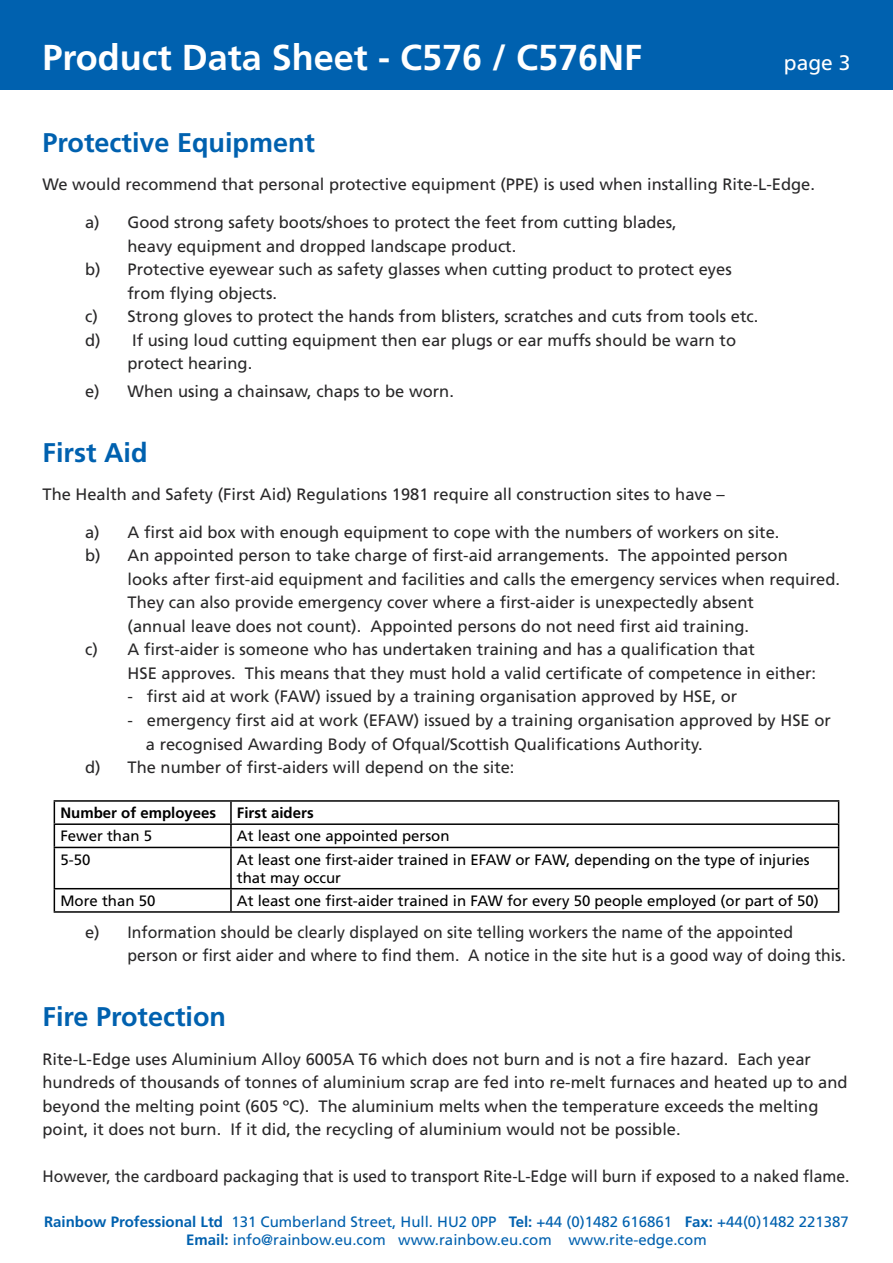
<style>
.page{position:relative;width:893px;height:1263px;background:#fff}
.page>*{position:absolute;margin:0;border:0;box-sizing:border-box;transform-origin:0 0}
.t1{font:700 36px "Frutiger LT Std";color:#fff}
.t2{font:700 27px "Frutiger LT Std";color:#0061af}
.t3{font:21px "Frutiger LT Std";color:#fff}
.t4{font:16.5px/23.5px "Frutiger LT Std";color:#292829}
.t5{font:16.5px "Frutiger LT Std";color:#292829;scale:.95 1}
.t6{font:15px/18px "Frutiger LT Std";color:#000}
.t7{font:15px/18px "Frutiger LT Std";color:#0061af;text-align:center}
.t8{font:700 15px "Frutiger LT Std";color:#000}
.s1{font-weight:700}
</style>
<div class="page">
<div style="left:0;top:0;width:893px;height:89px;background:#0061af"></div>
<hr style="left:54px;top:800px;width:177px;height:2px;background:#000">
<hr style="left:231px;top:800px;width:608px;height:2px;background:#000">
<hr style="left:230px;top:802px;width:2px;height:21px;background:#000">
<hr style="left:54px;top:823px;width:177px;height:2px;background:#000">
<svg style="left:54px;top:802px;width:1px;height:45px"></svg>
<hr style="left:231px;top:823px;width:608px;height:2px;background:#000">
<hr style="left:230px;top:825px;width:2px;height:22px;background:#000">
<svg style="left:838px;top:802px;width:1px;height:45px"></svg>
<hr style="left:54px;top:847px;width:177px;height:1px;background:#000">
<hr style="left:54px;top:848px;width:1px;height:40px;background:#000">
<hr style="left:231px;top:847px;width:608px;height:1px;background:#000">
<hr style="left:230px;top:848px;width:2px;height:40px;background:#000">
<hr style="left:838px;top:848px;width:1px;height:40px;background:#000">
<hr style="left:54px;top:888px;width:177px;height:1px;background:#000">
<svg style="left:54px;top:889px;width:1px;height:22px"></svg>
<hr style="left:231px;top:888px;width:608px;height:1px;background:#000">
<hr style="left:230px;top:889px;width:2px;height:22px;background:#000">
<svg style="left:838px;top:889px;width:1px;height:22px"></svg>
<hr style="left:54px;top:911px;width:177px;height:2px;background:#000">
<hr style="left:231px;top:911px;width:608px;height:2px;background:#000">
<h1 class="t1" style="left:43px;top:36px;width:601px">Product Data Sheet - C576 / C576NF</h1>
<p class="t3" style="left:784px;top:51px;width:68px">page 3</p>
<h2 class="t2" style="left:43px;top:127px;width:274px">Protective Equipment</h2>
<p class="t4" style="left:43px;top:173px;width:774px">We would recommend that personal protective equipment (PPE) is used when installing Rite-L-Edge.</p>
<p class="t4" style="left:85px;top:211px;width:593px">a) Good strong safety boots/shoes to protect the feet from cutting blades,</p>
<p class="t4" style="left:128px;top:234px;width:390px">heavy equipment and dropped landscape product.</p>
<p class="t4" style="left:85px;top:258px;width:648px">b) Protective eyewear such as safety glasses when cutting product to protect eyes</p>
<p class="t4" style="left:128px;top:281px;width:151px">from flying objects.</p>
<p class="t4" style="left:85px;top:305px;width:675px">c) Strong gloves to protect the hands from blisters, scratches and cuts from tools etc.</p>
<p class="t4" style="left:85px;top:328px;width:653px">d) If using loud cutting equipment then ear plugs or ear muffs should be warn to</p>
<p class="t4" style="left:128px;top:352px;width:126px">protect hearing.</p>
<p class="t4" style="left:85px;top:379px;width:370px">e) When using a chainsaw, chaps to be worn.</p>
<h2 class="t2" style="left:43px;top:436px;width:107px">First Aid</h2>
<p class="t4" style="left:43px;top:482px;width:684px">The Health and Safety (First Aid) Regulations 1981 require all construction sites to have –</p>
<p class="t4" style="left:85px;top:520px;width:696px">a) A first aid box with enough equipment to cope with the numbers of workers on site.</p>
<p class="t4" style="left:85px;top:544px;width:704px">b) An appointed person to take charge of first-aid arrangements. The appointed person</p>
<p class="t4" style="left:128px;top:567px;width:714px">looks after first-aid equipment and facilities and calls the emergency services when required.</p>
<p class="t4" style="left:128px;top:591px;width:628px">They can also provide emergency cover where a first-aider is unexpectedly absent</p>
<p class="t4" style="left:128px;top:614px;width:623px">(annual leave does not count). Appointed persons do not need first aid training.</p>
<p class="t4" style="left:85px;top:638px;width:671px">c) A first-aider is someone who has undertaken training and has a qualification that</p>
<p class="t4" style="left:128px;top:661px;width:690px">HSE approves. This means that they must hold a valid certificate of competence in either:</p>
<p class="t4" style="left:128px;top:685px;width:611px">- first aid at work (FAW) issued by a training organisation approved by HSE, or</p>
<p class="t4" style="left:128px;top:709px;width:705px">- emergency first aid at work (EFAW) issued by a training organisation approved by HSE or</p>
<p class="t4" style="left:146px;top:732px;width:558px">a recognised Awarding Body of Ofqual/Scottish Qualifications Authority.</p>
<p class="t4" style="left:85px;top:756px;width:431px">d) The number of first-aiders will depend on the site:</p>
<p class="t8" style="left:60px;top:804px;width:157px">Number of employees</p>
<p class="t8" style="left:237px;top:804px;width:78px">First aiders</p>
<p class="t6" style="left:60px;top:827px;width:93px">Fewer than 5</p>
<p class="t6" style="left:237px;top:827px;width:214px">At least one appointed person</p>
<p class="t6" style="left:60px;top:850px;width:32px">5-50</p>
<p class="t6" style="left:237px;top:850px;width:574px">At least one first-aider trained in EFAW or FAW, depending on the type of injuries that may occur</p>
<p class="t6" style="left:60px;top:892px;width:97px">More than 50</p>
<p class="t6" style="left:237px;top:892px;width:583px">At least one first-aider trained in FAW for every 50 people employed (or part of 50)</p>
<p class="t4" style="left:128px;top:920px;width:720px;text-indent:-43px">e) Information should be clearly displayed on site telling workers the name of the appointed person or first aider and where to find them. A notice in the site hut is a good way of doing this.</p>
<h2 class="t2" style="left:43px;top:1001px;width:185px">Fire Protection</h2>
<p class="t4" style="left:43px;top:1047px;width:807px">Rite-L-Edge uses Aluminium Alloy 6005A T6 which does not burn and is not a fire hazard. Each year hundreds of thousands of tonnes of aluminium scrap are fed into re-melt furnaces and heated up to and beyond the melting point (605 ºC). The aluminium melts when the temperature exceeds the melting point, it does not burn. If it did, the recycling of aluminium would not be possible.</p>
<p class="t5" style="left:43px;top:1167px;width:851px">However, the cardboard packaging that is used to transport Rite-L-Edge will burn if exposed to a naked flame.</p>
<p class="t7" style="left:44px;top:1213px;width:806px"><span class="s1">Rainbow Professional Ltd</span> 131 Cumberland Street, Hull. HU2 0PP <span class="s1">Tel:</span> +44 (0)1482 616861 <span class="s1">Fax:</span> +44(0)1482 221387<br><span class="s1">Email:</span> info@rainbow.eu.com www.rainbow.eu.com www.rite-edge.com</p>
</div>
